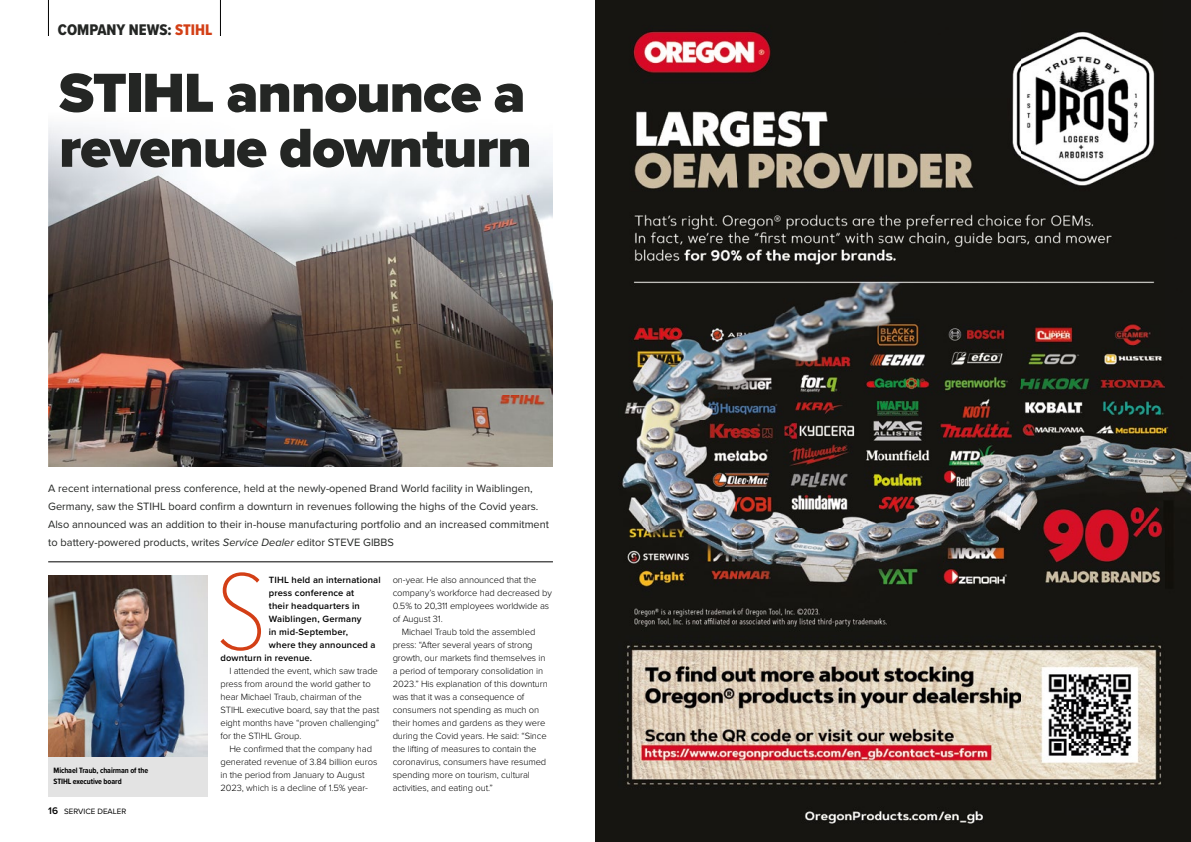
<style>
.page{position:relative;width:1191px;height:842px;background:#fff}
.page>*{position:absolute;margin:0;border:0;box-sizing:border-box;transform-origin:0 0}
.t1{font:100 113.7px "Proxima Nova Cond";color:#d33f16}
.t2{font:900 57px/55px "Proxima Nova";letter-spacing:-.02em;color:#242624}
.t3{font:16px "Proxima Nova Cond Extrabld";color:#242624}
.t4{font:11px/18px "Proxima Nova";color:#242624}
.t5{font:300 9.4px/13px "Proxima Nova";letter-spacing:-.01em;color:#000}
.t6{font:600 9.4px "Proxima Nova";letter-spacing:.015em;color:#000}
.t7{font:700 8px/11px "Proxima Nova Cond";letter-spacing:-.01em;color:#000}
.t8{font:8px "Proxima Nova";color:#000}
.s1{color:#d33f16}
.s2{font-style:italic}
.s3{font-weight:600;font-size:10px}
</style>
<div class="page">
<img style="left:595px;top:0;width:596px;height:842px">
<img style="left:1065px;top:808px;width:66px;height:6px">
<svg style="left:1133px;top:807px;width:9px;height:7px"></svg>
<img style="left:49px;top:125px;width:503px;height:341px">
<hr style="left:48px;top:0;width:1px;height:36px;background:#000">
<hr style="left:220px;top:0;width:1px;height:36px;background:#000">
<hr style="left:48px;top:561px;width:505px;height:1px;background:#000">
<img style="left:48px;top:576px;width:159px;height:181px">
<div style="left:48px;top:757px;width:159px;height:40px;background:#e3e3e3"></div>
<h3 class="t3" style="left:58px;top:18px;width:156px">COMPANY NEWS: <span class="s1">STIHL</span></h3>
<h2 class="t2" style="left:59px;top:65px;width:474px">STIHL announce a revenue downturn</h2>
<p class="t4" style="left:48px;top:479px;width:502px">A recent international press conference, held at the newly-opened Brand World facility in Waiblingen, Germany, saw the STIHL board confirm a downturn in revenues following the highs of the Covid years.<br>Also announced was an addition to their in-house manufacturing portfolio and an increased commitment to battery-powered products, writes <span class="s2">Service Dealer</span> editor STEVE GIBBS</p>
<h1 class="t1" style="left:216px;top:528px;width:52px">S</h1>
<p class="t6" style="left:269px;top:573px;width:113px">TIHL held an international</p>
<p class="t5" style="left:393px;top:573px;width:145px">on-year. He also announced that the</p>
<p class="t5" style="left:393px;top:586px;width:161px">company’s workforce had decreased by</p>
<p class="t5" style="left:393px;top:599px;width:158px">0.5% to 20,311 employees worldwide as</p>
<p class="t5" style="left:393px;top:612px;width:52px">of August 31.</p>
<p class="t5" style="left:402px;top:625px;width:135px">Michael Traub told the assembled</p>
<p class="t5" style="left:393px;top:638px;width:141px">press: “After several years of strong</p>
<p class="t5" style="left:393px;top:651px;width:154px">growth, our markets find themselves in</p>
<p class="t5" style="left:393px;top:664px;width:152px">a period of temporary consolidation in</p>
<p class="t5" style="left:393px;top:677px;width:157px">2023.” His explanation of this downturn</p>
<p class="t5" style="left:393px;top:690px;width:133px">was that it was a consequence of</p>
<p class="t5" style="left:393px;top:703px;width:148px">consumers not spending as much on</p>
<p class="t5" style="left:393px;top:716px;width:154px">their homes and gardens as they were</p>
<p class="t5" style="left:393px;top:729px;width:156px">during the Covid years. He said: “Since</p>
<p class="t5" style="left:393px;top:742px;width:145px">the lifting of measures to contain the</p>
<p class="t5" style="left:393px;top:755px;width:155px">coronavirus, consumers have resumed</p>
<p class="t5" style="left:393px;top:768px;width:139px">spending more on tourism, cultural</p>
<p class="t5" style="left:393px;top:781px;width:102px">activities, and eating out.”</p>
<p class="t6" style="left:269px;top:586px;width:87px">press conference at</p>
<p class="t6" style="left:269px;top:599px;width:92px">their headquarters in</p>
<p class="t6" style="left:269px;top:612px;width:94px">Waiblingen, Germany</p>
<p class="t6" style="left:269px;top:625px;width:81px">in mid-September,</p>
<p class="t6" style="left:269px;top:638px;width:108px">where they announced a</p>
<p class="t6" style="left:220px;top:651px;width:93px">downturn in revenue.</p>
<p class="t5" style="left:220px;top:664px;width:160px;text-indent:9px">I attended the event, which saw trade press from around the world gather to hear Michael Traub, chairman of the STIHL executive board, say that the past eight months have “proven challenging” for the STIHL Group.</p>
<p class="t5" style="left:220px;top:742px;width:158px;text-indent:9px">He confirmed that the company had generated revenue of 3.84 billion euros in the period from January to August 2023, which is a decline of 1.5% year-</p>
<p class="t7" style="left:54px;top:765px;width:96px">Michael Traub, chairman of the<br>STIHL executive board</p>
<p class="t8" style="left:48px;top:805px;width:80px"><span class="s3">16</span> SERVICE DEALER</p>
</div>
